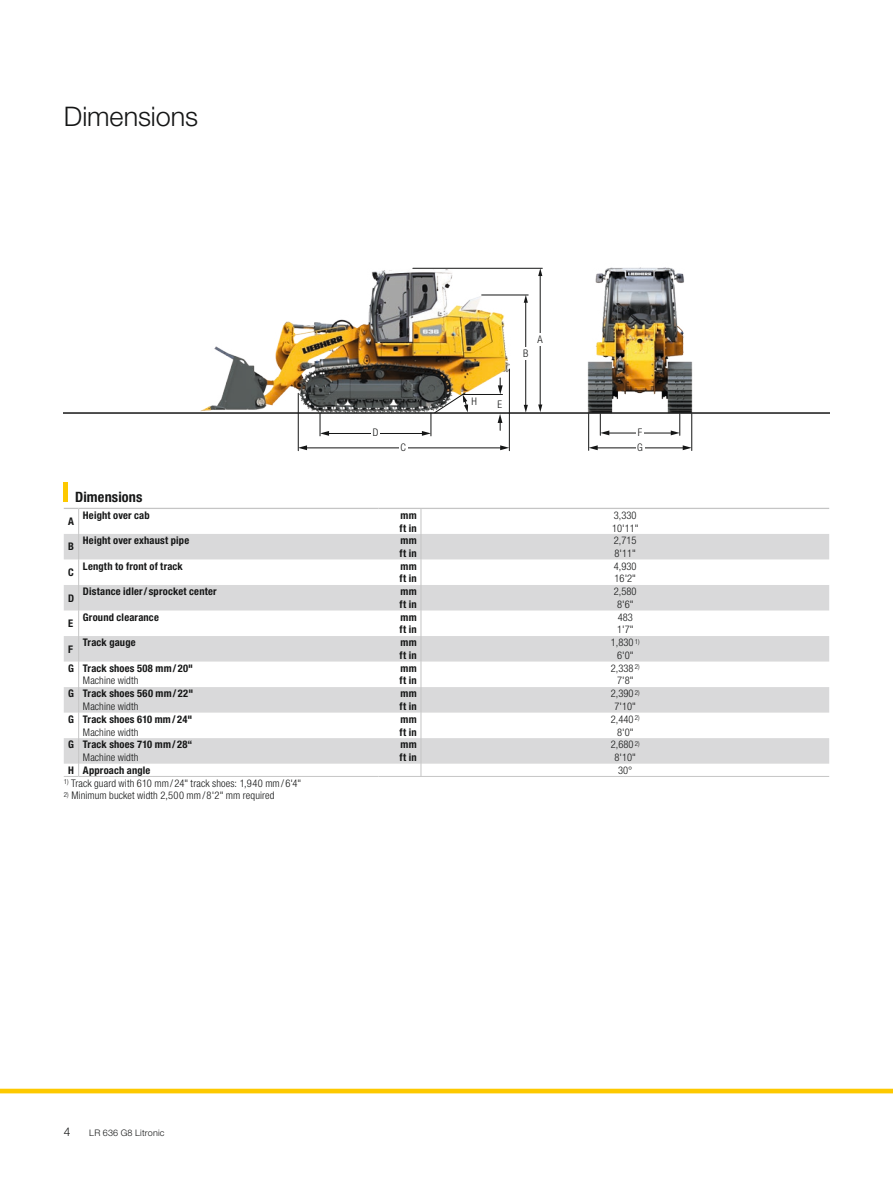
<style>
.page{position:relative;width:893px;height:1187px;background:#fff}
.page>*{position:absolute;margin:0;border:0;box-sizing:border-box;transform-origin:0 0}
.t1{font:300 27px "Helvetica Neue LTW1 G";letter-spacing:-.005em;color:#151616}
.t2{font:700 condensed 14.25px "Helvetica Neue LTW1 G";letter-spacing:.01em;color:#151616}
.t3{font:300 12px "Helvetica Neue LTW1 G";color:#151616}
.t4{font:700 condensed 10.5px/12.8px "Helvetica Neue LTW1 G";letter-spacing:.02em;color:#151616}
.t5{font:300 condensed 10.5px/12.8px "Helvetica Neue LTW1 G";letter-spacing:.01em;color:#151616;text-align:center}
.t6{font:300 9px "Helvetica Neue LTW1 G";letter-spacing:.025em;color:#151616}
</style>
<div class="page">
<div style="left:0;top:1088px;width:893px;height:5px;background:#fdc900"></div>
<svg style="left:79px;top:534px;width:750px;height:229px;fill:#d9d9da"></svg>
<svg style="left:421px;top:509px;width:1px;height:267px"></svg>
<hr style="left:79px;top:507px;width:299px;height:2px;background:#c5c5c5">
<hr style="left:378px;top:507px;width:43px;height:2px;background:#c5c5c5">
<hr style="left:421px;top:507px;width:408px;height:2px;background:#c5c5c5">
<svg style="left:64px;top:507px;width:15px;height:270px"></svg>
<hr style="left:79px;top:776px;width:299px;height:1px;background:#c5c5c5">
<hr style="left:378px;top:776px;width:43px;height:1px;background:#c5c5c5">
<hr style="left:421px;top:776px;width:408px;height:1px;background:#c5c5c5">
<hr style="left:64px;top:483px;width:4px;height:19px;background:#fdc900">
<img style="left:200px;top:267px;width:289px;height:185px">
<img style="left:489px;top:267px;width:204px;height:185px">
<hr style="left:608px;top:432px;width:64px;height:1px;background:#151616">
<hr style="left:596px;top:447px;width:88px;height:1px;background:#151616">
<svg style="left:589px;top:445px;width:9px;height:5px"></svg>
<svg style="left:683px;top:445px;width:8px;height:5px"></svg>
<hr style="left:691px;top:414px;width:1px;height:36px;background:#151616">
<svg style="left:671px;top:414px;width:9px;height:21px"></svg>
<hr style="left:588px;top:413px;width:1px;height:37px;background:#151616">
<svg style="left:600px;top:414px;width:9px;height:21px"></svg>
<hr style="left:64px;top:412px;width:765px;height:2px;background:#151616">
<hr style="left:327px;top:433px;width:97px;height:1px;background:#151616">
<hr style="left:305px;top:447px;width:197px;height:1px;background:#151616">
<svg style="left:299px;top:445px;width:8px;height:5px"></svg>
<svg style="left:500px;top:445px;width:9px;height:5px"></svg>
<hr style="left:509px;top:369px;width:1px;height:81px;background:#151616">
<hr style="left:298px;top:393px;width:1px;height:57px;background:#151616">
<svg style="left:320px;top:413px;width:9px;height:23px"></svg>
<hr style="left:540px;top:274px;width:1px;height:132px;background:#151616">
<svg style="left:538px;top:269px;width:4px;height:7px"></svg>
<svg style="left:538px;top:404px;width:4px;height:8px"></svg>
<hr style="left:525px;top:301px;width:1px;height:105px;background:#151616">
<svg style="left:524px;top:296px;width:4px;height:7px"></svg>
<svg style="left:524px;top:405px;width:4px;height:7px"></svg>
<hr style="left:482px;top:295px;width:46px;height:1px;background:#151616">
<hr style="left:413px;top:268px;width:129px;height:1px;background:#151616">
<svg style="left:422px;top:392px;width:46px;height:44px"></svg>
<hr style="left:463px;top:394px;width:39px;height:1px;background:#151616">
<svg style="left:498px;top:378px;width:5px;height:16px"></svg>
<svg style="left:498px;top:414px;width:4px;height:16px"></svg>
<div style="left:636px;top:426px;width:8px;height:13px;background:#fff"></div>
<div style="left:636px;top:441px;width:8px;height:13px;background:#fff"></div>
<div style="left:371px;top:427px;width:9px;height:12px;background:#fff"></div>
<div style="left:399px;top:441px;width:8px;height:12px;background:#fff"></div>
<div style="left:536px;top:333px;width:8px;height:13px;background:#fff"></div>
<div style="left:522px;top:347px;width:8px;height:12px;background:#fff"></div>
<div style="left:496px;top:398px;width:7px;height:12px;background:#fff"></div>
<h1 class="t1" style="left:64px;top:100px;width:136px">Dimensions</h1>
<h2 class="t2" style="left:75px;top:488px;width:69px">Dimensions</h2>
<p class="t5" style="left:373px;top:426px;width:7px">D</p>
<p class="t5" style="left:401px;top:440px;width:7px">C</p>
<p class="t5" style="left:471px;top:394px;width:7px">H</p>
<p class="t5" style="left:497px;top:397px;width:6px">E</p>
<p class="t5" style="left:523px;top:346px;width:7px">B</p>
<p class="t5" style="left:538px;top:333px;width:7px">A</p>
<p class="t5" style="left:637px;top:425px;width:7px;line-height:14.9px;text-align:left">F<br>G</p>
<p class="t4" style="left:68px;top:515px;width:7px">A</p>
<p class="t4" style="left:68px;top:540px;width:7px">B</p>
<p class="t4" style="left:68px;top:566px;width:7px">C</p>
<p class="t4" style="left:68px;top:591px;width:8px">D</p>
<p class="t4" style="left:68px;top:617px;width:7px">E</p>
<p class="t4" style="left:83px;top:509px;width:68px">Height over cab</p>
<p class="t4" style="left:400px;top:509px;width:19px">mm ft in</p>
<p class="t5" style="left:612px;top:509px;width:28px;text-align:left">3,330<br>10'11"</p>
<p class="t4" style="left:83px;top:534px;width:108px">Height over exhaust pipe</p>
<p class="t4" style="left:400px;top:534px;width:19px">mm ft in</p>
<p class="t5" style="left:614px;top:534px;width:24px;text-align:left">2,715<br>8'11"</p>
<p class="t4" style="left:83px;top:559px;width:101px">Length to front of track</p>
<p class="t4" style="left:400px;top:559px;width:19px">mm ft in</p>
<p class="t5" style="left:614px;top:559px;width:24px;text-align:left">4,930<br>16'2"</p>
<p class="t4" style="left:83px;top:585px;width:135px">Distance idler/sprocket center</p>
<p class="t4" style="left:400px;top:585px;width:19px">mm ft in</p>
<p class="t5" style="left:614px;top:585px;width:24px">2,580<br>8'6"</p>
<p class="t4" style="left:83px;top:610px;width:78px">Ground clearance</p>
<p class="t4" style="left:400px;top:610px;width:19px">mm ft in</p>
<p class="t5" style="left:617px;top:610px;width:18px;text-align:left">483<br>1'7"</p>
<p class="t4" style="left:83px;top:636px;width:54px">Track gauge</p>
<p class="t4" style="left:400px;top:636px;width:19px">mm ft in</p>
<p class="t5" style="left:611px;top:636px;width:30px">1,830 <sup>1)<br></sup>6'0"</p>
<p class="t4" style="left:68px;top:661px;width:127px">G Track shoes 508 mm/20"</p>
<p class="t5" style="left:83px;top:674px;width:57px">Machine width</p>
<p class="t4" style="left:400px;top:661px;width:19px">mm ft in</p>
<p class="t5" style="left:611px;top:661px;width:30px">2,338 <sup>2)<br></sup>7'8"</p>
<p class="t4" style="left:68px;top:687px;width:127px">G Track shoes 560 mm/22"</p>
<p class="t5" style="left:83px;top:700px;width:57px">Machine width</p>
<p class="t4" style="left:400px;top:687px;width:19px">mm ft in</p>
<p class="t5" style="left:611px;top:687px;width:30px">2,390 <sup>2)<br></sup>7'10"</p>
<p class="t4" style="left:68px;top:712px;width:126px">G Track shoes 610 mm/24"</p>
<p class="t5" style="left:83px;top:725px;width:57px">Machine width</p>
<p class="t4" style="left:400px;top:712px;width:19px">mm ft in</p>
<p class="t5" style="left:611px;top:712px;width:30px">2,440 <sup>2)<br></sup>8'0"</p>
<p class="t4" style="left:68px;top:738px;width:126px">G Track shoes 710 mm/28“</p>
<p class="t5" style="left:83px;top:751px;width:57px">Machine width</p>
<p class="t4" style="left:400px;top:738px;width:19px">mm ft in</p>
<p class="t5" style="left:611px;top:738px;width:30px">2,680 <sup>2)<br></sup>8'10"</p>
<p class="t4" style="left:68px;top:763px;width:84px">H Approach angle</p>
<p class="t5" style="left:618px;top:763px;width:16px">30°</p>
<p class="t5" style="left:64px;top:776px;width:239px"><sup>1)</sup> Track guard with 610 mm/ 24" track shoes: 1,940 mm/ 6'4"</p>
<p class="t5" style="left:64px;top:789px;width:212px"><sup>2)</sup> Minimum bucket width 2,500 mm/ 8'2" mm required</p>
<p class="t4" style="left:68px;top:642px;width:6px">F</p>
<p class="t3" style="left:64px;top:1124px;width:8px">4</p>
<p class="t6" style="left:89px;top:1127px;width:77px">LR 636 G8 Litronic</p>
</div>
